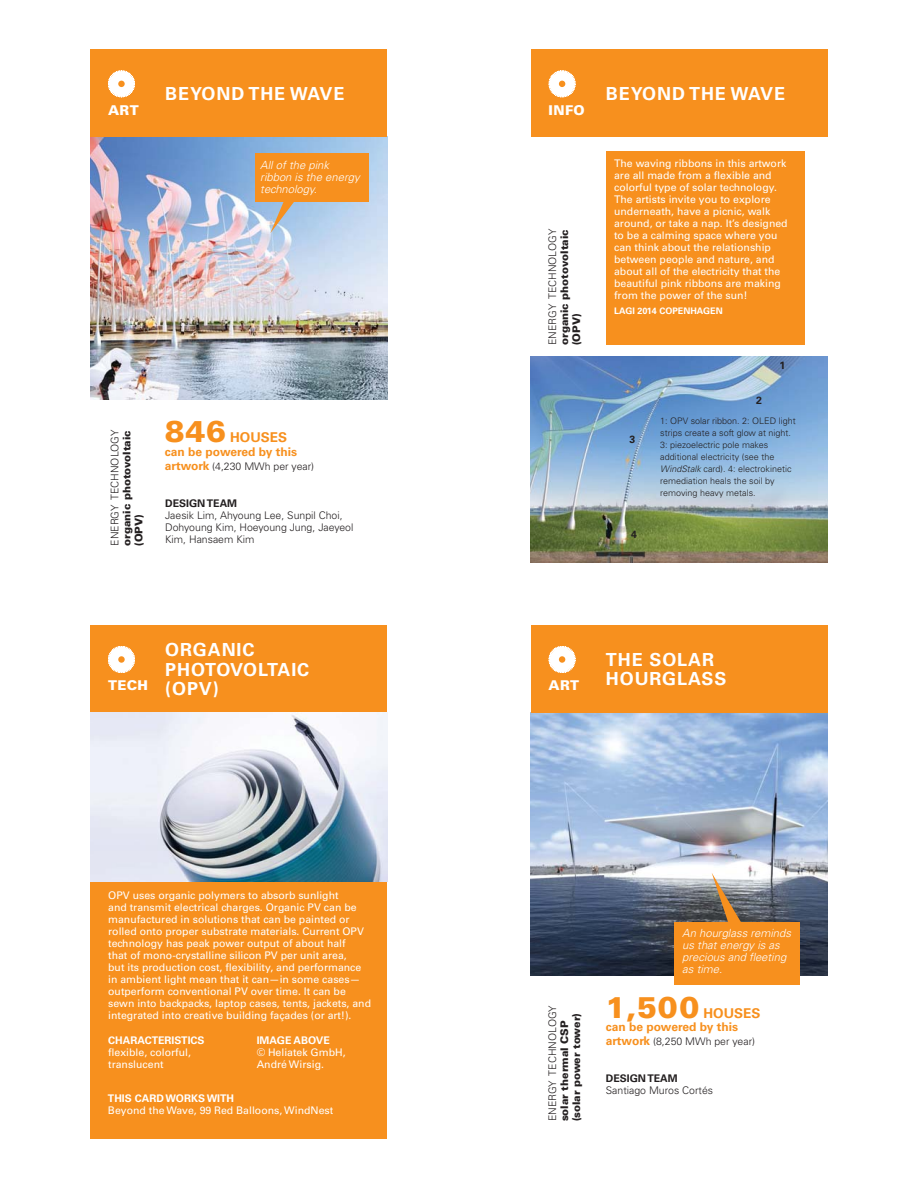
<style>
.page{position:relative;width:918px;height:1188px;background:#fff}
.page>*{position:absolute;margin:0;border:0;box-sizing:border-box;transform-origin:0 0}
.t1{font:900 30px "Univers LT Std";letter-spacing:.02em;color:#f7901e}
.t2{font:700 18px/19.5px "Univers LT Std";letter-spacing:.05em;color:#fff}
.t3{font:900 13.5px "Univers LT Std";letter-spacing:.025em;color:#fff}
.t4{font:700 13.5px "Univers LT Std";color:#f7901e}
.t5{font:700 12px "Univers LT Std";color:#f7901e}
.t6{font:italic 300 11.25px/12px "Univers LT Std";color:#fff}
.t7{font:10.5px/12px "Univers LT Std";color:#fff}
.t8{font:300 10.5px/12px "Univers LT Std";color:#231f20}
.t9{font:900 10.5px/12px "Univers LT Std";color:#231f20}
.t10{font:700 10.5px "Univers LT Std";color:#fff}
.t11{font:700 10.5px "Univers LT Std";color:#231f20}
.t12{font:300 9px/12px "Univers LT Std";color:#231f20}
.t13{font:700 9px "Univers LT Std";color:#fff}
.s1{font-weight:700;font-size:12px;color:#f7901e}
.s2{font-style:italic}
</style>
<div class="page">
<img style="left:90px;top:137px;width:297px;height:263px">
<div style="left:90px;top:50px;width:297px;height:87px;background:#f7901e"></div>
<svg style="left:270px;top:202px;width:35px;height:31px"></svg>
<div style="left:255px;top:154px;width:113px;height:48px;background:#f7901e"></div>
<svg style="left:108px;top:70px;width:27px;height:28px"></svg>
<div style="left:118px;top:81px;width:7px;height:6px;background:#f7901e;border-radius:50%"></div>
<div style="left:531px;top:50px;width:297px;height:87px;background:#f7901e"></div>
<div style="left:606px;top:151px;width:199px;height:194px;background:#f7901e"></div>
<img style="left:531px;top:357px;width:297px;height:206px">
<svg style="left:548px;top:70px;width:28px;height:28px"></svg>
<div style="left:90px;top:882px;width:297px;height:256px;background:#f7901e"></div>
<div style="left:90px;top:625px;width:297px;height:88px;background:#f7901e"></div>
<img style="left:90px;top:713px;width:297px;height:169px">
<svg style="left:108px;top:646px;width:27px;height:27px"></svg>
<svg style="left:118px;top:656px;width:7px;height:7px"></svg>
<img style="left:531px;top:713px;width:297px;height:263px">
<div style="left:531px;top:625px;width:297px;height:88px;background:#f7901e"></div>
<svg style="left:712px;top:873px;width:34px;height:49px;background:#a2917e"></svg>
<div style="left:674px;top:922px;width:125px;height:63px;background:#f7901e"></div>
<svg style="left:548px;top:646px;width:28px;height:27px"></svg>
<div style="left:559px;top:656px;width:6px;height:7px;background:#f7901e;border-radius:50%"></div>
<p class="t3" style="left:108px;top:104px;width:32px">ART</p>
<h2 class="t2" style="left:165px;top:85px;width:181px">BEYOND THE WAVE</h2>
<p class="t6" style="left:260px;top:159px;width:101px">All of the pink ribbon is the energy technology.</p>
<p class="t8" style="left:109px;top:546px;width:118px;rotate:-90deg">ENERGY TECHNOLOGY</p>
<p class="t9" style="left:121px;top:546px;width:117px;rotate:-90deg">organic photovoltaic (OPV)</p>
<h1 class="t1" style="left:165px;top:419px;width:63px">846</h1>
<p class="t4" style="left:230px;top:432px;width:59px">HOUSES</p>
<p class="t5" style="left:165px;top:447px;width:134px">can be powered by this</p>
<p class="t8" style="left:165px;top:461px;width:151px"><span class="s1">artwork</span> (4,230 MWh per year)</p>
<p class="t11" style="left:165px;top:499px;width:73px">DESIGN TEAM</p>
<p class="t8" style="left:165px;top:510px;width:190px">Jaesik Lim, Ahyoung Lee, Sunpil Choi,<br>Dohyoung Kim, Hoeyoung Jung, Jaeyeol<br>Kim, Hansaem Kim</p>
<p class="t3" style="left:108px;top:680px;width:42px">TECH</p>
<h2 class="t2" style="left:165px;top:641px;width:146px">ORGANIC<br>PHOTOVOLTAIC (OPV)</h2>
<p class="t7" style="left:108px;top:890px;width:264px">OPV uses organic polymers to absorb sunlight<br>and transmit electrical charges. Organic PV can be manufactured in solutions that can be painted or rolled onto proper substrate materials. Current OPV technology has peak power output of about half<br>that of mono-crystalline silicon PV per unit area,<br>but its production cost, flexibility, and performance in ambient light mean that it can—in some cases— outperform conventional PV over time. It can be sewn into backpacks, laptop cases, tents, jackets, and integrated into creative building façades (or art!).</p>
<p class="t10" style="left:108px;top:1036px;width:98px">CHARACTERISTICS</p>
<p class="t7" style="left:108px;top:1047px;width:84px">flexible, colorful, translucent</p>
<p class="t10" style="left:257px;top:1036px;width:75px">IMAGE ABOVE</p>
<p class="t7" style="left:257px;top:1047px;width:90px">© Heliatek GmbH,<br>André Wirsig.</p>
<p class="t10" style="left:108px;top:1094px;width:128px">THIS CARD WORKS WITH</p>
<p class="t7" style="left:108px;top:1105px;width:227px">Beyond the Wave, 99 Red Balloons, WindNest</p>
<p class="t3" style="left:549px;top:104px;width:38px">INFO</p>
<p class="t8" style="left:547px;top:345px;width:118px;rotate:-90deg">ENERGY TECHNOLOGY</p>
<p class="t9" style="left:559px;top:345px;width:117px;rotate:-90deg">organic photovoltaic (OPV)</p>
<h2 class="t2" style="left:606px;top:85px;width:181px">BEYOND THE WAVE</h2>
<p class="t7" style="left:614px;top:157px;width:175px">The waving ribbons in this artwork are all made from a flexible and colorful type of solar technology.<br>The artists invite you to explore underneath, have a picnic, walk around, or take a nap. It’s designed to be a calming space where you can think about the relationship between people and nature, and about all of the electricity that the beautiful pink ribbons are making from the power of the sun!</p>
<p class="t13" style="left:614px;top:307px;width:110px">LAGI 2014 COPENHAGEN</p>
<p class="t11" style="left:630px;top:435px;width:7px">3</p>
<p class="t11" style="left:631px;top:530px;width:7px">4</p>
<p class="t11" style="left:756px;top:396px;width:7px">2</p>
<p class="t11" style="left:779px;top:361px;width:7px">1</p>
<p class="t12" style="left:660px;top:415px;width:137px">1: OPV solar ribbon. 2: OLED light strips create a soft glow at night.<br>3: piezoelectric pole makes additional electricity (see the<br><span class="s2">WindStalk</span> card). 4: electrokinetic remediation heals the soil by removing heavy metals.</p>
<p class="t3" style="left:549px;top:680px;width:32px">ART</p>
<h2 class="t2" style="left:606px;top:651px;width:122px">THE SOLAR<br>HOURGLASS</h2>
<p class="t8" style="left:547px;top:1121px;width:118px;rotate:-90deg">ENERGY TECHNOLOGY</p>
<p class="t9" style="left:559px;top:1121px;width:110px;rotate:-90deg">solar thermal CSP (solar power tower)</p>
<p class="t6" style="left:682px;top:927px;width:110px">An hourglass reminds us that energy is as precious and fleeting as time.</p>
<h1 class="t1" style="left:606px;top:995px;width:95px">1,500</h1>
<p class="t4" style="left:704px;top:1008px;width:59px">HOUSES</p>
<p class="t5" style="left:606px;top:1022px;width:134px">can be powered by this</p>
<p class="t8" style="left:606px;top:1036px;width:151px"><span class="s1">artwork</span> (8,250 MWh per year)</p>
<p class="t11" style="left:606px;top:1074px;width:73px">DESIGN TEAM</p>
<p class="t8" style="left:606px;top:1085px;width:109px">Santiago Muros Cortés</p>
</div>
